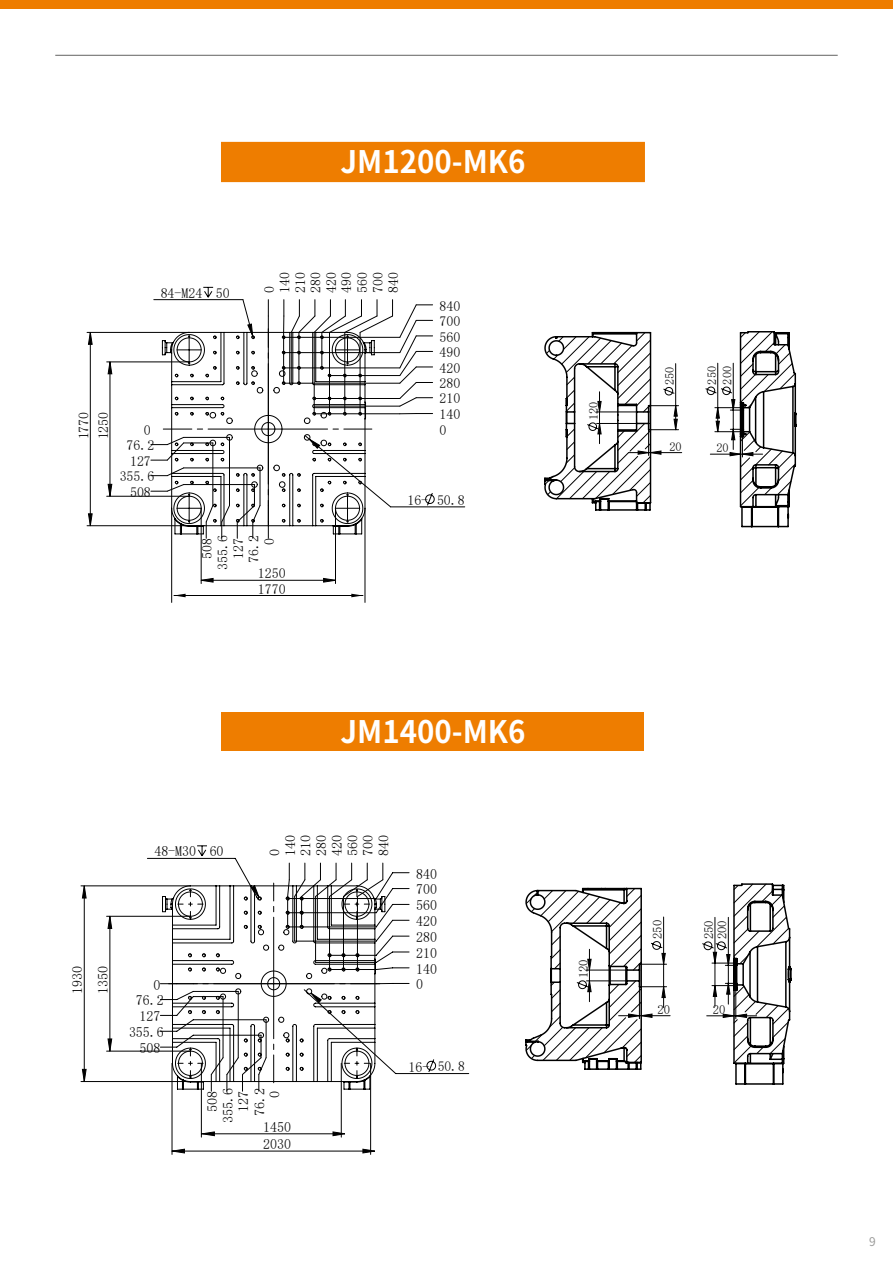
<style>
.page{position:relative;width:893px;height:1263px;background:#fff}
.page>*{position:absolute;margin:0;border:0;box-sizing:border-box;transform-origin:0 0}
.t1{font:700 31.05px "Noto Sans CJ Ksc";color:#fff;scale:.95 1}
.t2{font:14.1px/15.9px "Sim Sun";color:#000;text-align:right}
.t3{font:13.95px/15.6px "Sim Sun";color:#000}
.t4{font:13.8px/15.5px "Sim Sun";color:#000}
.t5{font:12.6px/13.4px "Sim Sun";color:#000}
.t6{font:12.15px/15.5px "Sim Sun";color:#000}
.t7{font:12px "Noto Sans CJ Ksc";color:#9c9c9b}
</style>
<div class="page">
<div style="left:0;top:0;width:893px;height:9px;background:#ee7d00"></div>
<hr style="left:55px;top:55px;width:783px;height:1px;background:#636362">
<div style="left:221px;top:142px;width:424px;height:40px;background:#ee7d00"></div>
<div style="left:222px;top:712px;width:422px;height:39px;background:#ee7d00"></div>
<hr style="left:201px;top:580px;width:134px;height:1px;background:#000">
<hr style="left:335px;top:508px;width:1px;height:75px;background:#000">
<hr style="left:201px;top:508px;width:1px;height:75px;background:#000">
<hr style="left:391px;top:506px;width:74px;height:1px;background:#000">
<hr style="left:90px;top:332px;width:1px;height:194px;background:#000">
<hr style="left:87px;top:525px;width:102px;height:1px;background:#000">
<hr style="left:87px;top:332px;width:102px;height:1px;background:#000">
<hr style="left:110px;top:362px;width:1px;height:134px;background:#000">
<hr style="left:107px;top:496px;width:82px;height:1px;background:#000">
<hr style="left:107px;top:361px;width:82px;height:1px;background:#000">
<hr style="left:174px;top:595px;width:189px;height:1px;background:#000">
<hr style="left:365px;top:508px;width:1px;height:94px;background:#000">
<hr style="left:171px;top:508px;width:1px;height:94px;background:#000">
<svg style="left:323px;top:577px;width:12px;height:6px"></svg>
<svg style="left:200px;top:577px;width:14px;height:6px"></svg>
<svg style="left:88px;top:513px;width:5px;height:14px"></svg>
<svg style="left:88px;top:331px;width:5px;height:14px"></svg>
<svg style="left:107px;top:483px;width:6px;height:14px"></svg>
<svg style="left:107px;top:361px;width:6px;height:14px"></svg>
<svg style="left:351px;top:594px;width:9px;height:3px"></svg>
<svg style="left:177px;top:594px;width:9px;height:3px"></svg>
<svg style="left:151px;top:287px;width:284px;height:251px"></svg>
<svg style="left:544px;top:331px;width:253px;height:197px"></svg>
<svg style="left:525px;top:883px;width:267px;height:202px"></svg>
<svg style="left:197px;top:845px;width:10px;height:11px"></svg>
<svg style="left:147px;top:857px;width:322px;height:298px"></svg>
<hr style="left:81px;top:1081px;width:109px;height:1px;background:#000">
<hr style="left:81px;top:885px;width:109px;height:1px;background:#000">
<hr style="left:107px;top:1051px;width:83px;height:1px;background:#000">
<hr style="left:107px;top:916px;width:83px;height:1px;background:#000">
<svg style="left:172px;top:1090px;width:203px;height:63px"></svg>
<svg style="left:82px;top:885px;width:31px;height:197px"></svg>
<svg style="left:162px;top:885px;width:224px;height:205px"></svg>
<h1 class="t1" style="left:340px;top:144px;width:196px">JM1200-MK6</h1>
<p class="t4" style="left:74px;top:439px;width:29px;line-height:19.6px;rotate:-90deg">1770<br>1250</p>
<p class="t4" style="left:161px;top:285px;width:70px">84-M24 50</p>
<p class="t4" style="left:120px;top:422px;width:36px;text-align:right">0<br>76.2<br>127<br>355.6<br>508</p>
<p class="t4" style="left:261px;top:293px;width:22px;rotate:-90deg">0<br>140<br>210<br>280<br>420</p>
<p class="t4" style="left:354px;top:293px;width:22px;text-align:justify;rotate:-90deg">560<br>700<br>840</p>
<p class="t4" style="left:338px;top:293px;width:22px;rotate:-90deg">490</p>
<p class="t4" style="left:440px;top:298px;width:22px">840</p>
<p class="t4" style="left:440px;top:313px;width:22px">700</p>
<p class="t4" style="left:440px;top:329px;width:22px">560</p>
<p class="t4" style="left:440px;top:344px;width:22px">490</p>
<p class="t4" style="left:440px;top:360px;width:22px">420</p>
<p class="t4" style="left:440px;top:376px;width:22px">280</p>
<p class="t4" style="left:440px;top:391px;width:22px">210</p>
<p class="t4" style="left:440px;top:407px;width:22px">140</p>
<p class="t4" style="left:440px;top:422px;width:8px">0</p>
<p class="t4" style="left:407px;top:492px;width:59px">16- 50.8</p>
<p class="t4" style="left:215px;top:569px;width:36px;rotate:-90deg">355.6</p>
<p class="t4" style="left:230px;top:563px;width:29px;rotate:-90deg">127<br>76.2</p>
<p class="t4" style="left:261px;top:545px;width:8px;rotate:-90deg">0</p>
<p class="t4" style="left:199px;top:559px;width:22px;rotate:-90deg">508</p>
<p class="t4" style="left:258px;top:566px;width:29px">1250<br>1770</p>
<h1 class="t1" style="left:340px;top:714px;width:196px">JM1400-MK6</h1>
<p class="t3" style="left:64px;top:994px;width:30px;line-height:25.7px;rotate:-90deg">1930<br>1350</p>
<p class="t2" style="left:154px;top:843px;width:71px">48-M30 60</p>
<p class="t3" style="left:267px;top:856px;width:23px;rotate:-90deg">0<br>140<br>210<br>280<br>420<br>560<br>700<br>840</p>
<p class="t2" style="left:129px;top:976px;width:36px">0<br>76.2<br>127<br>355.6<br>508</p>
<p class="t3" style="left:220px;top:1123px;width:37px;rotate:-90deg">355.6</p>
<p class="t3" style="left:252px;top:1116px;width:30px;rotate:-90deg">76.2</p>
<p class="t3" style="left:267px;top:1098px;width:9px;rotate:-90deg">0</p>
<p class="t3" style="left:204px;top:1112px;width:23px;rotate:-90deg">508</p>
<p class="t3" style="left:235px;top:1112px;width:23px;rotate:-90deg">127</p>
<p class="t2" style="left:263px;top:1119px;width:29px">1450</p>
<p class="t2" style="left:263px;top:1136px;width:29px">2030</p>
<p class="t2" style="left:416px;top:865px;width:22px">840</p>
<p class="t2" style="left:416px;top:881px;width:22px">700</p>
<p class="t2" style="left:416px;top:897px;width:22px">560</p>
<p class="t2" style="left:416px;top:913px;width:22px">420</p>
<p class="t2" style="left:416px;top:929px;width:22px">280</p>
<p class="t2" style="left:416px;top:945px;width:22px">210</p>
<p class="t2" style="left:416px;top:961px;width:22px">140</p>
<p class="t2" style="left:416px;top:976px;width:8px">0</p>
<p class="t2" style="left:409px;top:1058px;width:22px">16-</p>
<p class="t4" style="left:438px;top:1058px;width:29px">50.8</p>
<p class="t6" style="left:586px;top:420px;width:20px;rotate:-90deg">120</p>
<p class="t5" style="left:576px;top:978px;width:20px;rotate:-90deg">120</p>
<p class="t6" style="left:662px;top:385px;width:20px;rotate:-90deg">250</p>
<p class="t6" style="left:669px;top:439px;width:14px">20</p>
<p class="t6" style="left:704px;top:385px;width:20px;rotate:-90deg">250<br>200</p>
<p class="t6" style="left:716px;top:440px;width:14px">20</p>
<p class="t5" style="left:651px;top:939px;width:20px;rotate:-90deg">250</p>
<p class="t5" style="left:658px;top:1003px;width:14px">20</p>
<p class="t5" style="left:702px;top:939px;width:20px;rotate:-90deg">250<br>200</p>
<p class="t5" style="left:713px;top:1003px;width:14px">20</p>
<p class="t7" style="left:869px;top:1235px;width:8px">9</p>
</div>
